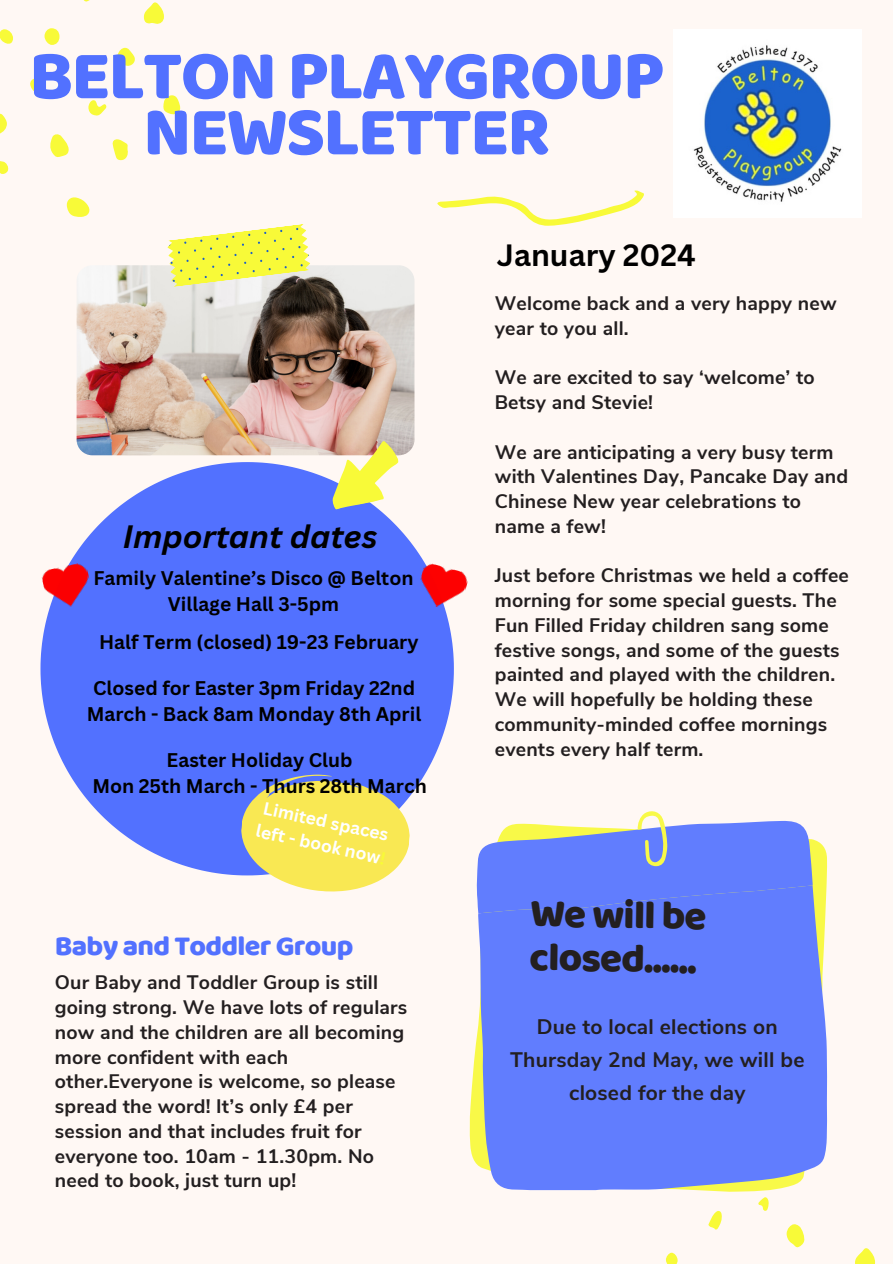
<style>
.page{position:relative;width:893px;height:1264px;background:#fff}
.page>*{position:absolute;margin:0;border:0;box-sizing:border-box;transform-origin:0 0}
.t1{font:70.8px "Baloo Bhai";letter-spacing:-.025em;color:#5271ff}
.t2{font:40.5px/44px "Baloo Bhai";color:#231f20}
.t3{font:italic 700 31.5px "Canva Sans";color:#000}
.t4{font:700 30px "Canva Sans";color:#000}
.t5{font:28.5px "Baloo Bhai";letter-spacing:-.025em;color:#5271ff}
.t6{font:700 21px/32.7px "Nunito Sans";letter-spacing:.01em;color:#231f20;text-align:center}
.t7{font:700 19.5px/24.8px "Nunito Sans";letter-spacing:.01em;color:#231f20}
.t8{font:700 19.2px/25.8px "Canva Sans";color:#000;text-align:center}
.t9{font:700 17.4px "Canva Sans";color:#fff}
.s1{color:#f8fa38}
</style>
<div class="page">
<div style="left:0;top:0;width:892px;height:1263px;background:#fff8f4"></div>
<svg style="left:855px;top:1248px;width:20px;height:15px"></svg>
<svg style="left:786px;top:1224px;width:19px;height:23px"></svg>
<svg style="left:708px;top:1211px;width:14px;height:18px"></svg>
<svg style="left:666px;top:1252px;width:11px;height:11px"></svg>
<svg style="left:758px;top:1197px;width:11px;height:13px"></svg>
<svg style="left:66px;top:197px;width:24px;height:20px"></svg>
<svg style="left:144px;top:2px;width:20px;height:22px"></svg>
<svg style="left:50px;top:134px;width:19px;height:23px"></svg>
<svg style="left:163px;top:95px;width:17px;height:20px"></svg>
<svg style="left:112px;top:139px;width:16px;height:21px"></svg>
<svg style="left:117px;top:48px;width:18px;height:18px"></svg>
<div style="left:44px;top:28px;width:15px;height:17px;background:#f8fa38;border-radius:50%"></div>
<svg style="left:0;top:113px;width:7px;height:21px"></svg>
<svg style="left:88px;top:100px;width:19px;height:16px"></svg>
<svg style="left:0;top:29px;width:13px;height:15px"></svg>
<svg style="left:30px;top:78px;width:14px;height:16px"></svg>
<svg style="left:0;top:161px;width:9px;height:13px"></svg>
<svg style="left:469px;top:839px;width:358px;height:352px"></svg>
<div style="left:478px;top:885px;width:349px;height:305px;background:#617dfe"></div>
<svg style="left:476px;top:811px;width:336px;height:102px"></svg>
<img style="left:77px;top:265px;width:337px;height:190px;border-radius:16px">
<svg style="left:166px;top:224px;width:145px;height:63px"></svg>
<svg style="left:437px;top:190px;width:207px;height:36px"></svg>
<img style="left:673px;top:29px;width:188px;height:188px">
<svg style="left:40px;top:462px;width:413px;height:413px;fill:#5271ff"></svg>
<svg style="left:322px;top:438px;width:83px;height:72px"></svg>
<img style="left:414px;top:562px;width:54px;height:51px">
<img style="left:40px;top:561px;width:54px;height:50px">
<svg style="left:236px;top:767px;width:179px;height:125px;background:#d5cf8b"></svg>
<p class="t1" style="left:29px;top:32px;width:636px">BELTON PLAYGROUP</p>
<p class="t1" style="left:143px;top:88px;width:409px">NEWSLETTER</p>
<p class="t3" style="left:123px;top:514px;width:256px">Important dates</p>
<p class="t8" style="left:93px;top:565px;width:321px">Family Valentine’s Disco @ Belton<br>Village Hall 3-5pm</p>
<p class="t8" style="left:99px;top:628px;width:321px">Half Term (closed) 19-23 February</p>
<p class="t8" style="left:87px;top:674px;width:336px">Closed for Easter 3pm Friday 22nd<br>March - Back 8am Monday 8th April</p>
<p class="t8" style="left:167px;top:746px;width:187px">Easter Holiday Club</p>
<p class="t8" style="left:92px;top:772px;width:336px">Mon 25th March - Thurs 28th March</p>
<p class="t9" style="left:266px;top:796px;width:129px;rotate:12deg">Limited spaces</p>
<p class="t9" style="left:259px;top:818px;width:134px;rotate:12deg">left - book now<span class="s1">!</span></p>
<p class="t5" style="left:55px;top:928px;width:300px">Baby and Toddler Group</p>
<p class="t7" style="left:55px;top:970px;width:354px">Our Baby and Toddler Group is still going strong. We have lots of regulars now and the children are all becoming more confident with each other.Everyone is welcome, so please spread the word! It’s only £4 per session and that includes fruit for everyone too. 10am - 11.30pm. No need to book, just turn up!</p>
<p class="t4" style="left:496px;top:233px;width:201px">January 2024</p>
<p class="t7" style="left:494px;top:291px;width:343px">Welcome back and a very happy new year to you all.</p>
<p class="t7" style="left:494px;top:365px;width:321px">We are excited to say ‘welcome’ to<br>Betsy and Stevie!</p>
<p class="t7" style="left:494px;top:440px;width:355px">We are anticipating a very busy term with Valentines Day, Pancake Day and<br>Chinese New year celebrations to name a few!</p>
<p class="t7" style="left:494px;top:563px;width:355px">Just before Christmas we held a coffee</p>
<p class="t7" style="left:494px;top:588px;width:346px">morning for some special guests. The Fun Filled Friday children sang some festive songs, and some of the guests painted and played with the children.<br>We will hopefully be holding these community-minded coffee mornings events every half term.</p>
<p class="t2" style="left:530px;top:890px;width:178px;rotate:1deg">We will be closed......</p>
<p class="t6" style="left:510px;top:1011px;width:296px">Due to local elections on<br>Thursday 2nd May, we will be closed for the day</p>
</div>
